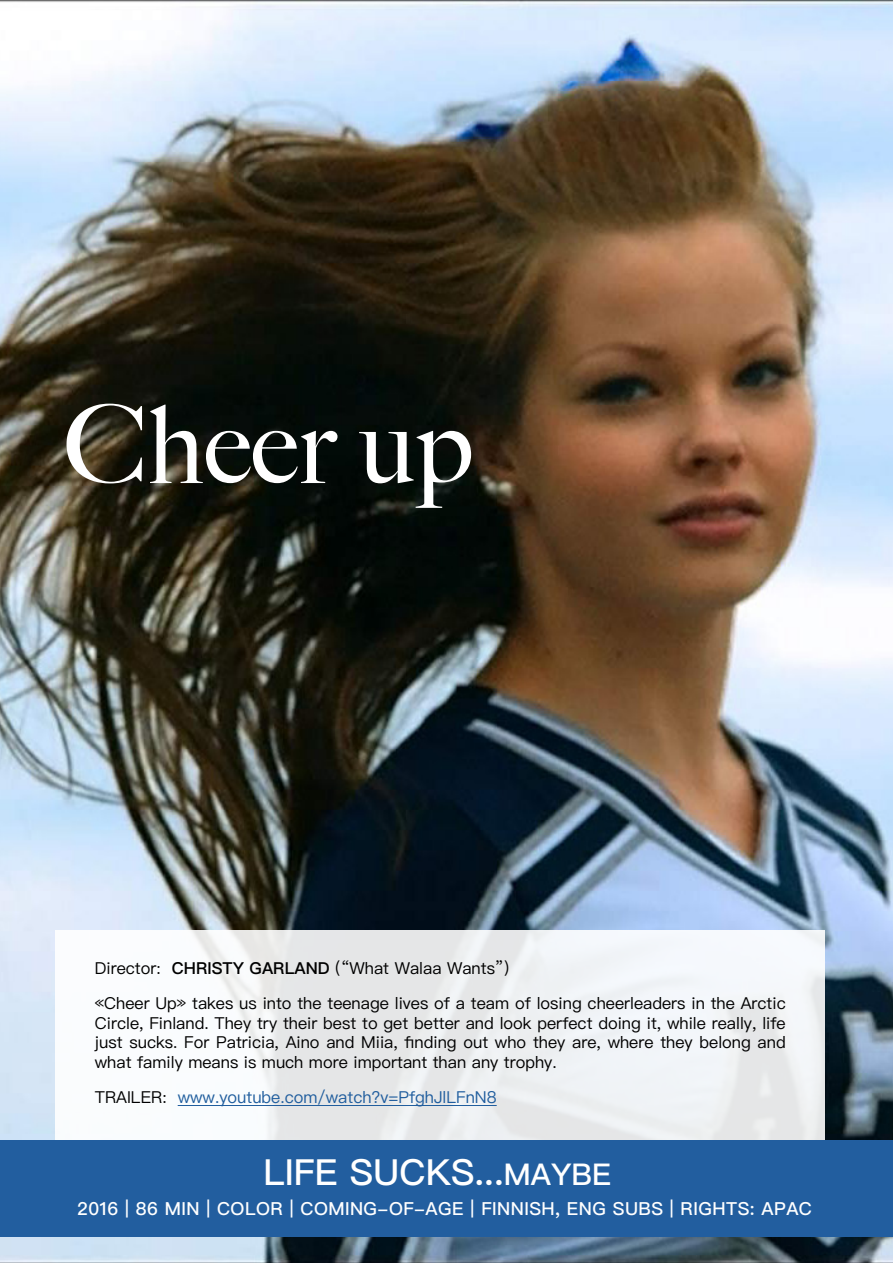
<style>
.page{position:relative;width:893px;height:1263px;background:#fff}
.page>*{position:absolute;margin:0;border:0;box-sizing:border-box;transform-origin:0 0}
.t1{font:500 108px "Big Caslon";color:#fff}
.t2{font:500 36px "Ping Fang SC";color:#fff}
.t3{font:500 18px "Ping Fang SC";letter-spacing:.025em;color:#fff}
.t4{font:16.5px/19.8px "Ping Fang SC";color:#000}
.t5{font:16.5px "Ping Fang SC";color:#215e9e}
.s1{font-weight:600}
.s2{color:#000}
.s3{font-size:30px}
</style>
<div class="page">
<img style="left:0;top:0;width:893px;height:1263px">
<div style="left:55px;top:930px;width:770px;height:220px;background:linear-gradient(to right,#f4f6f7,#eaedf0)"></div>
<hr style="left:178px;top:1105px;width:319px;height:1px;background:#215e9e">
<div style="left:0;top:1140px;width:893px;height:96px;background:#225e9f"></div>
<h1 class="t1" style="left:64px;top:356px;width:411px">Cheer up</h1>
<p class="t4" style="left:95px;top:950px;width:692px;line-height:34.8px">Director: <span class="s1">CHRISTY GARLAND</span> (“What Walaa Wants”)<br>«Cheer Up» takes us into the teenage lives of a team of losing cheerleaders in the Arctic</p>
<p class="t4" style="left:95px;top:1012px;width:692px;text-align:justify">Circle, Finland. They try their best to get better and look perfect doing it, while really, life just sucks. For Patricia, Aino and Miia, finding out who they are, where they belong and what family means is much more important than any trophy.</p>
<p class="t5" style="left:95px;top:1087px;width:403px"><span class="s2">TRAILER:</span> www.youtube.com/watch?v=PfghJlLFnN8</p>
<h2 class="t2" style="left:264px;top:1150px;width:349px">LIFE SUCKS...<span class="s3">MAYBE</span></h2>
<p class="t3" style="left:77px;top:1197px;width:736px">2016 | 86 MIN | COLOR | COMING-OF-AGE | FINNISH, ENG SUBS | RIGHTS: APAC</p>
</div>
